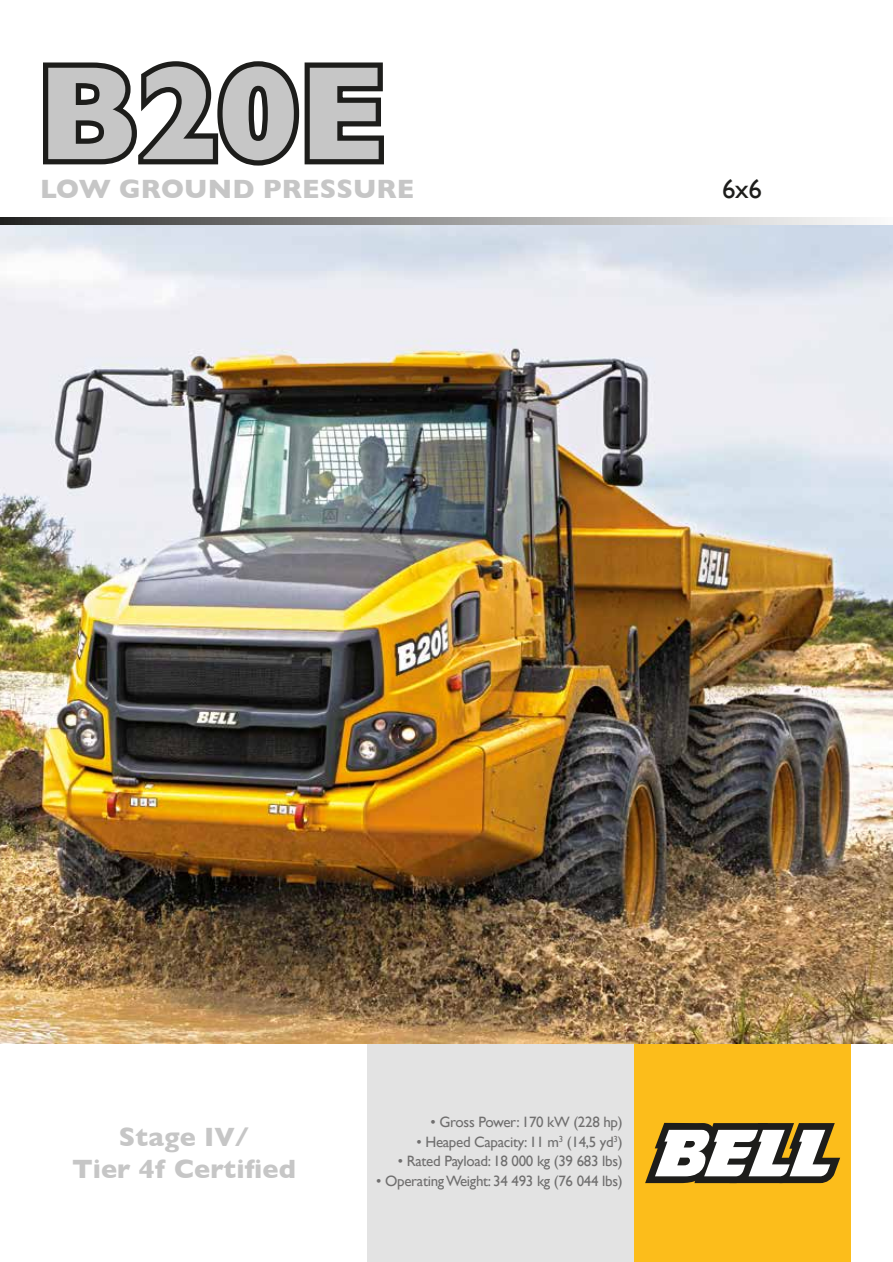
<style>
.page{position:relative;width:893px;height:1262px;background:#fff}
.page>*{position:absolute;margin:0;border:0;box-sizing:border-box;transform-origin:0 0}
.t1{font:700 135px "Gill Sans";color:#c6c6c6}
.t2{font:700 27px/32.4px "Gill Sans";letter-spacing:.005em;color:#c6c6c6;text-align:center}
.t3{font:27px "Gill Sans";color:#1d1d1b}
.t4{font:15px "Gill Sans";letter-spacing:-.02em;color:#706f6f}
</style>
<div class="page">
<div style="left:368px;top:1044px;width:290px;height:218px;background:#e3e3e3"></div>
<div style="left:634px;top:1044px;width:217px;height:218px;background:#fcbd1b"></div>
<img style="left:0;top:224px;width:893px;height:820px">
<svg style="left:645px;top:1123px;width:195px;height:60px;background:#a19a87"></svg>
<svg style="left:43px;top:61px;width:341px;height:105px"></svg>
<svg style="left:0;top:218px;width:860px;height:6px;background:#939392"></svg>
<h1 class="t1" style="left:37px;top:6px;width:350px">B20E</h1>
<h2 class="t2" style="left:40px;top:172px;width:376px">LOW GROUND PRESSURE</h2>
<h2 class="t3" style="left:722px;top:173px;width:41px">6x6</h2>
<h2 class="t2" style="left:72px;top:1120px;width:225px">Stage IV/<br>Tier 4f Certified</h2>
<p class="t4" style="left:431px;top:1113px;width:194px">• Gross Power: 170 kW (228 hp)</p>
<p class="t4" style="left:417px;top:1132px;width:208px">• Heaped Capacity: 11 m<sup>3</sup> (14,5 yd<sup>3</sup>)</p>
<p class="t4" style="left:398px;top:1152px;width:226px">• Rated Payload: 18 000 kg (39 683 lbs)</p>
<p class="t4" style="left:376px;top:1171px;width:248px">• Operating Weight: 34 493 kg (76 044 lbs)</p>
</div>
